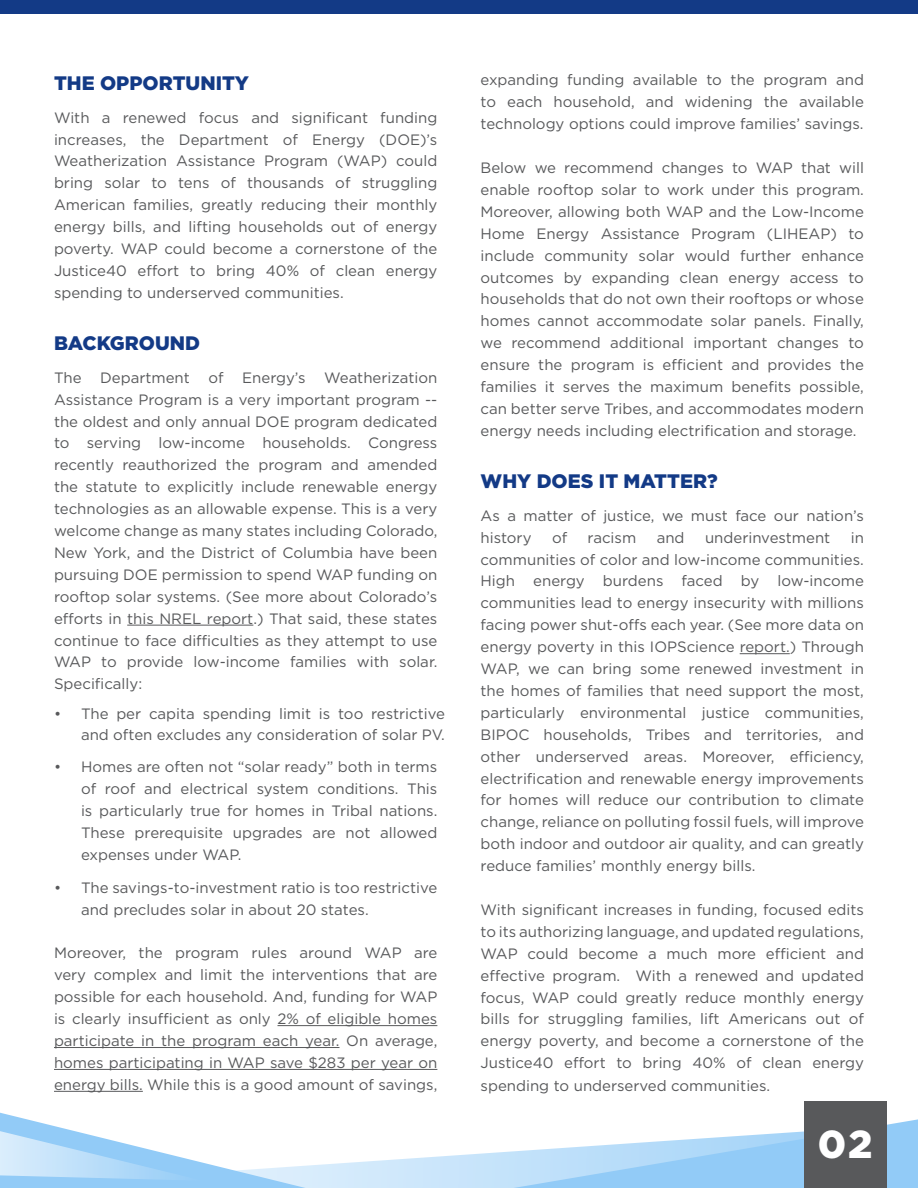
<style>
.page{position:relative;width:918px;height:1188px;background:#fff}
.page>*{position:absolute;margin:0;border:0;box-sizing:border-box;transform-origin:0 0}
.t1{font:900 39px "Gotham";color:#fff}
.t2{font:900 19.5px "Gotham";color:#133a86}
.t3{font:15px/21.9px "Gotham";color:#58595b;text-align:justify}
</style>
<div class="page">
<svg style="left:0;top:1113px;width:918px;height:75px"></svg>
<div style="left:804px;top:1101px;width:82px;height:87px;background:#58595b"></div>
<div style="left:0;top:0;width:918px;height:14px;background:#133a86"></div>
<hr style="left:127px;top:625px;width:126px;height:1px;background:#58595b">
<hr style="left:278px;top:1025px;width:159px;height:1px;background:#58595b">
<hr style="left:54px;top:1047px;width:285px;height:1px;background:#58595b">
<hr style="left:54px;top:1069px;width:383px;height:1px;background:#58595b">
<hr style="left:54px;top:1091px;width:89px;height:1px;background:#58595b">
<hr style="left:740px;top:653px;width:50px;height:1px;background:#58595b">
<p class="t2" style="left:54px;top:71px;width:197px">THE OPPORTUNITY</p>
<p class="t3" style="left:54px;top:106px;width:385px">With a renewed focus and significant funding increases, the Department of Energy (DOE)’s Weatherization Assistance Program (WAP) could bring solar to tens of thousands of struggling American families, greatly reducing their monthly energy bills, and lifting households out of energy poverty. WAP could become a cornerstone of the Justice40 effort to bring 40% of clean energy spending to underserved communities.</p>
<p class="t2" style="left:54px;top:332px;width:148px">BACKGROUND</p>
<p class="t3" style="left:54px;top:366px;width:385px">The Department of Energy’s Weatherization Assistance Program is a very important program -- the oldest and only annual DOE program dedicated to serving low-income households. Congress recently reauthorized the program and amended the statute to explicitly include renewable energy technologies as an allowable expense. This is a very welcome change as many states including Colorado, New York, and the District of Columbia have been pursuing DOE permission to spend WAP funding on rooftop solar systems. (See more about Colorado’s efforts in this NREL report.) That said, these states continue to face difficulties as they attempt to use WAP to provide low-income families with solar.<br>Specifically:</p>
<p class="t3" style="left:54px;top:702px;width:392px;line-height:21px;text-align:right">• The per capita spending limit is too restrictive and often excludes any consideration of solar PV.</p>
<p class="t3" style="left:81px;top:756px;width:358px;text-indent:-27px">• Homes are often not “solar ready” both in terms of roof and electrical system conditions. This is particularly true for homes in Tribal nations.<br>These prerequisite upgrades are not allowed expenses under WAP.</p>
<p class="t3" style="left:81px;top:876px;width:358px;text-indent:-27px">• The savings-to-investment ratio is too restrictive and precludes solar in about 20 states.</p>
<p class="t3" style="left:54px;top:942px;width:385px">Moreover, the program rules around WAP are very complex and limit the interventions that are possible for each household. And, funding for WAP is clearly insufficient as only 2% of eligible homes participate in the program each year. On average, homes participating in WAP save $283 per year on energy bills. While this is a good amount of savings,</p>
<p class="t3" style="left:481px;top:69px;width:385px">expanding funding available to the program and to each household, and widening the available technology options could improve families’ savings.</p>
<p class="t3" style="left:481px;top:157px;width:385px">Below we recommend changes to WAP that will enable rooftop solar to work under this program.<br>Moreover, allowing both WAP and the Low-Income Home Energy Assistance Program (LIHEAP) to include community solar would further enhance outcomes by expanding clean energy access to households that do not own their rooftops or whose homes cannot accommodate solar panels. Finally, we recommend additional important changes to ensure the program is efficient and provides the families it serves the maximum benefits possible, can better serve Tribes, and accommodates modern energy needs including electrification and storage.</p>
<p class="t2" style="left:481px;top:470px;width:238px">WHY DOES IT MATTER?</p>
<p class="t3" style="left:481px;top:504px;width:385px">As a matter of justice, we must face our nation’s history</p>
<p class="t3" style="left:552px;top:526px;width:17px">of</p>
<p class="t3" style="left:588px;top:526px;width:50px">racism</p>
<p class="t3" style="left:657px;top:526px;width:29px">and</p>
<p class="t3" style="left:705px;top:526px;width:127px">underinvestment</p>
<p class="t3" style="left:481px;top:526px;width:385px;text-indent:370px">in communities of color and low-income communities.<br>High energy burdens faced by low-income communities lead to energy insecurity with millions facing power shut-offs each year. (See more data on energy poverty in this IOPScience report.) Through WAP, we can bring some renewed investment in the homes of families that need support the most, particularly environmental justice communities, BIPOC households, Tribes and territories, and other underserved areas. Moreover, efficiency, electrification and renewable energy improvements for homes will reduce our contribution to climate change, reliance on polluting fossil fuels, will improve both indoor and outdoor air quality, and can greatly reduce families’ monthly energy bills.</p>
<p class="t3" style="left:481px;top:898px;width:385px">With significant increases in funding, focused edits to its authorizing language, and updated regulations, WAP could become a much more efficient and effective program. With a renewed and updated focus, WAP could greatly reduce monthly energy bills for struggling families, lift Americans out of energy poverty, and become a cornerstone of the Justice40 effort to bring 40% of clean energy spending to underserved communities.</p>
<p class="t1" style="left:818px;top:1122px;width:56px">02</p>
</div>
